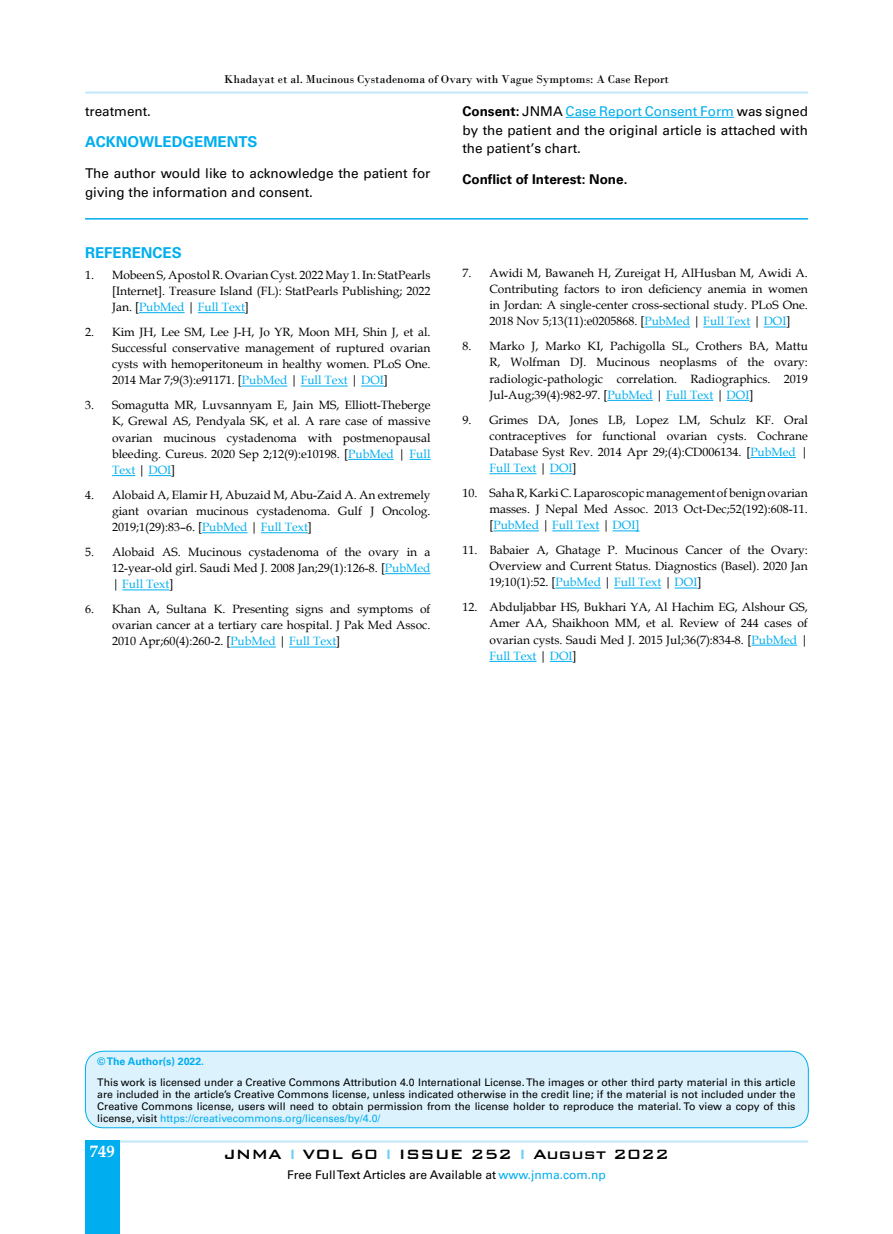
<style>
.page{position:relative;width:893px;height:1234px;background:#fff}
.page>*{position:absolute;margin:0;border:0;box-sizing:border-box;transform-origin:0 0}
.t1{font:500 18px "Bank Gothic BT";color:#000}
.t2{font:700 16.5px "Book Antiqua";color:#fff}
.t3{font:700 15px "Univers";color:#00aeef}
.t4{font:13.5px/18.1px "Univers";color:#000}
.t5{font:700 13.5px "Univers";color:#000}
.t6{font:12px/16.2px "Book Antiqua";color:#000;text-align:justify}
.t7{font:12px "Bodoni";color:#000}
.t8{font:12px "Univers";color:#000}
.t9{font:10.5px/12px "Univers";color:#000;text-align:justify}
.t10{font:700 10.5px "Univers";color:#00aeef}
.s1{font-weight:700}
.s2{color:#00aeef}
.s3{color:#6dcff6}
</style>
<div class="page">
<hr style="left:85px;top:91px;width:723px;height:3px;background:#c7eafb">
<hr style="left:85px;top:1140px;width:723px;height:2px;background:#c7eafb">
<div style="left:85px;top:1140px;width:35px;height:93px;background:#00aeef"></div>
<hr style="left:566px;top:117px;width:168px;height:1px;background:#00aeef">
<hr style="left:139px;top:312px;width:46px;height:1px;background:#00aeef">
<hr style="left:198px;top:312px;width:47px;height:1px;background:#00aeef">
<hr style="left:242px;top:385px;width:45px;height:1px;background:#00aeef">
<hr style="left:301px;top:385px;width:47px;height:1px;background:#00aeef">
<svg style="left:361px;top:385px;width:23px;height:1px"></svg>
<hr style="left:348px;top:459px;width:46px;height:1px;background:#00aeef">
<svg style="left:410px;top:459px;width:21px;height:1px"></svg>
<svg style="left:112px;top:475px;width:23px;height:1px"></svg>
<svg style="left:149px;top:475px;width:22px;height:1px"></svg>
<hr style="left:202px;top:532px;width:46px;height:1px;background:#00aeef">
<hr style="left:261px;top:532px;width:47px;height:1px;background:#00aeef">
<hr style="left:385px;top:573px;width:46px;height:1px;background:#00aeef">
<hr style="left:122px;top:589px;width:47px;height:1px;background:#00aeef">
<hr style="left:230px;top:646px;width:46px;height:1px;background:#00aeef">
<hr style="left:289px;top:646px;width:47px;height:1px;background:#00aeef">
<hr style="left:644px;top:326px;width:46px;height:1px;background:#00aeef">
<hr style="left:703px;top:326px;width:47px;height:1px;background:#00aeef">
<svg style="left:764px;top:326px;width:22px;height:1px"></svg>
<hr style="left:607px;top:400px;width:46px;height:1px;background:#00aeef">
<hr style="left:666px;top:400px;width:47px;height:1px;background:#00aeef">
<svg style="left:727px;top:400px;width:22px;height:1px"></svg>
<hr style="left:750px;top:457px;width:46px;height:1px;background:#00aeef">
<hr style="left:489px;top:473px;width:48px;height:1px;background:#00aeef">
<svg style="left:550px;top:473px;width:23px;height:1px"></svg>
<hr style="left:493px;top:530px;width:46px;height:1px;background:#00aeef">
<hr style="left:552px;top:530px;width:47px;height:1px;background:#00aeef">
<svg style="left:613px;top:530px;width:26px;height:1px"></svg>
<hr style="left:555px;top:587px;width:46px;height:1px;background:#00aeef">
<hr style="left:614px;top:587px;width:47px;height:1px;background:#00aeef">
<svg style="left:675px;top:587px;width:22px;height:1px"></svg>
<hr style="left:751px;top:644px;width:46px;height:1px;background:#00aeef">
<hr style="left:489px;top:661px;width:48px;height:1px;background:#00aeef">
<svg style="left:550px;top:661px;width:23px;height:1px"></svg>
<hr style="left:85px;top:218px;width:723px;height:1px;background:#00aeef">
<div style="left:85px;top:1050px;width:723px;height:77px;background:#dcf2fd;border-radius:18px"></div>
<div style="left:85px;top:1050px;width:723px;height:77px;border:1px solid #00aeef;border-radius:18px"></div>
<p class="t7" style="left:224px;top:72px;width:447px">Khadayat et al. Mucinous Cystadenoma of Ovary with Vague Symptoms: A Case Report</p>
<p class="t4" style="left:462px;top:102px;width:347px;text-align:justify"><span class="s1">Consent:</span> JNMA <span class="s2">Case Report Consent Form</span> was signed by the patient and the original article is attached with the patient’s chart.</p>
<p class="t5" style="left:462px;top:171px;width:167px">Conflict of Interest: None.</p>
<p class="t4" style="left:85px;top:102px;width:68px">treatment.</p>
<p class="t3" style="left:85px;top:133px;width:174px">ACKNOWLEDGEMENTS</p>
<p class="t4" style="left:85px;top:164px;width:347px">The author would like to acknowledge the patient for giving the information and consent.</p>
<p class="t3" style="left:85px;top:244px;width:98px">REFERENCES</p>
<p class="t6" style="left:112px;top:266px;width:320px;text-indent:-27px">1. Mobeen S, Apostol R. Ovarian Cyst. 2022 May 1. In: StatPearls [Internet]. Treasure Island (FL): StatPearls Publishing; 2022<br>Jan. [<span class="s2">PubMed</span> | <span class="s2">Full Text</span>]</p>
<p class="t6" style="left:112px;top:323px;width:320px;text-indent:-27px">2. Kim JH, Lee SM, Lee J-H, Jo YR, Moon MH, Shin J, et al.<br>Successful conservative management of ruptured ovarian cysts with hemoperitoneum in healthy women. PLoS One.<br>2014 Mar 7;9(3):e91171. [<span class="s2">PubMed</span> | <span class="s2">Full Text</span> | <span class="s2">DOI</span>]</p>
<p class="t6" style="left:112px;top:396px;width:320px;text-indent:-27px">3. Somagutta MR, Luvsannyam E, Jain MS, Elliott-Theberge K, Grewal AS, Pendyala SK, et al. A rare case of massive ovarian mucinous cystadenoma with postmenopausal bleeding. Cureus. 2020 Sep 2;12(9):e10198. [<span class="s2">PubMed</span> | <span class="s2">Full Text</span> | <span class="s2">DOI</span>]</p>
<p class="t6" style="left:112px;top:486px;width:320px;text-indent:-27px">4. Alobaid A, Elamir H, Abuzaid M, Abu-Zaid A. An extremely giant ovarian mucinous cystadenoma. Gulf J Oncolog.<br>2019;1(29):83–6. [<span class="s2">PubMed</span> | <span class="s2">Full Text</span>]</p>
<p class="t6" style="left:112px;top:543px;width:320px;text-indent:-27px">5. Alobaid AS. Mucinous cystadenoma of the ovary in a 12-year-old girl. Saudi Med J. 2008 Jan;29(1):126-8. [<span class="s2">PubMed </span>| <span class="s2">Full Text</span>]</p>
<p class="t6" style="left:112px;top:600px;width:320px;text-indent:-27px">6. Khan A, Sultana K. Presenting signs and symptoms of ovarian cancer at a tertiary care hospital. J Pak Med Assoc.<br>2010 Apr;60(4):260-2. [<span class="s2">PubMed</span> | <span class="s2">Full Text</span>]</p>
<p class="t6" style="left:489px;top:264px;width:320px;text-indent:-27px">7. Awidi M, Bawaneh H, Zureigat H, AlHusban M, Awidi A.<br>Contributing factors to iron deficiency anemia in women in Jordan: A single-center cross-sectional study. PLoS One.<br>2018 Nov 5;13(11):e0205868. [<span class="s2">PubMed</span> | <span class="s2">Full Text</span> | <span class="s2">DOI</span>]</p>
<p class="t6" style="left:489px;top:337px;width:320px;text-indent:-27px">8. Marko J, Marko KI, Pachigolla SL, Crothers BA, Mattu R, Wolfman DJ. Mucinous neoplasms of the ovary: radiologic-pathologic correlation. Radiographics. 2019<br>Jul-Aug;39(4):982-97. [<span class="s2">PubMed</span> | <span class="s2">Full Text</span> | <span class="s2">DOI</span>]</p>
<p class="t6" style="left:489px;top:411px;width:320px;text-indent:-27px">9. Grimes DA, Jones LB, Lopez LM, Schulz KF. Oral contraceptives for functional ovarian cysts. Cochrane Database Syst Rev. 2014 Apr 29;(4):CD006134. [<span class="s2">PubMed</span> | <span class="s2">Full Text</span> | <span class="s2">DOI</span>]</p>
<p class="t6" style="left:489px;top:484px;width:320px;text-indent:-27px">10. Saha R, Karki C. Laparoscopic management of benign ovarian masses. J Nepal Med Assoc. 2013 Oct-Dec;52(192):608-11. [<span class="s2">PubMed</span> | <span class="s2">Full Text</span> | <span class="s2">DOI]</span></p>
<p class="t6" style="left:489px;top:541px;width:320px;text-indent:-27px">11. Babaier A, Ghatage P. Mucinous Cancer of the Ovary:<br>Overview and Current Status. Diagnostics (Basel). 2020 Jan 19;10(1):52. [<span class="s2">PubMed</span> | <span class="s2">Full Text</span> | <span class="s2">DOI</span>]</p>
<p class="t6" style="left:489px;top:598px;width:320px;text-indent:-27px">12. Abduljabbar HS, Bukhari YA, Al Hachim EG, Alshour GS, Amer AA, Shaikhoon MM, et al. Review of 244 cases of ovarian cysts. Saudi Med J. 2015 Jul;36(7):834-8. [<span class="s2">PubMed</span> | <span class="s2">Full Text</span> | <span class="s2">DOI</span>]</p>
<p class="t10" style="left:97px;top:1054px;width:108px">© The Author(s) 2022.</p>
<p class="t9" style="left:97px;top:1075px;width:700px">This work is licensed under a Creative Commons Attribution 4.0 International License. The images or other third party material in this article are included in the article’s Creative Commons license, unless indicated otherwise in the credit line; if the material is not included under the Creative Commons license, users will need to obtain permission from the license holder to reproduce the material. To view a copy of this license, visit <span class="s2">https://creativecommons.org/licenses/by/4.0/</span></p>
<h2 class="t2" style="left:90px;top:1139px;width:26px">749</h2>
<h1 class="t1" style="left:224px;top:1143px;width:446px">JNMA <span class="s3">I</span> VOL 60 <span class="s3">I</span> ISSUE 252 <span class="s3">I</span> August 2022</h1>
<p class="t8" style="left:287px;top:1167px;width:320px">Free Full Text Articles are Available at <span class="s2">www.jnma.com.np</span></p>
</div>
